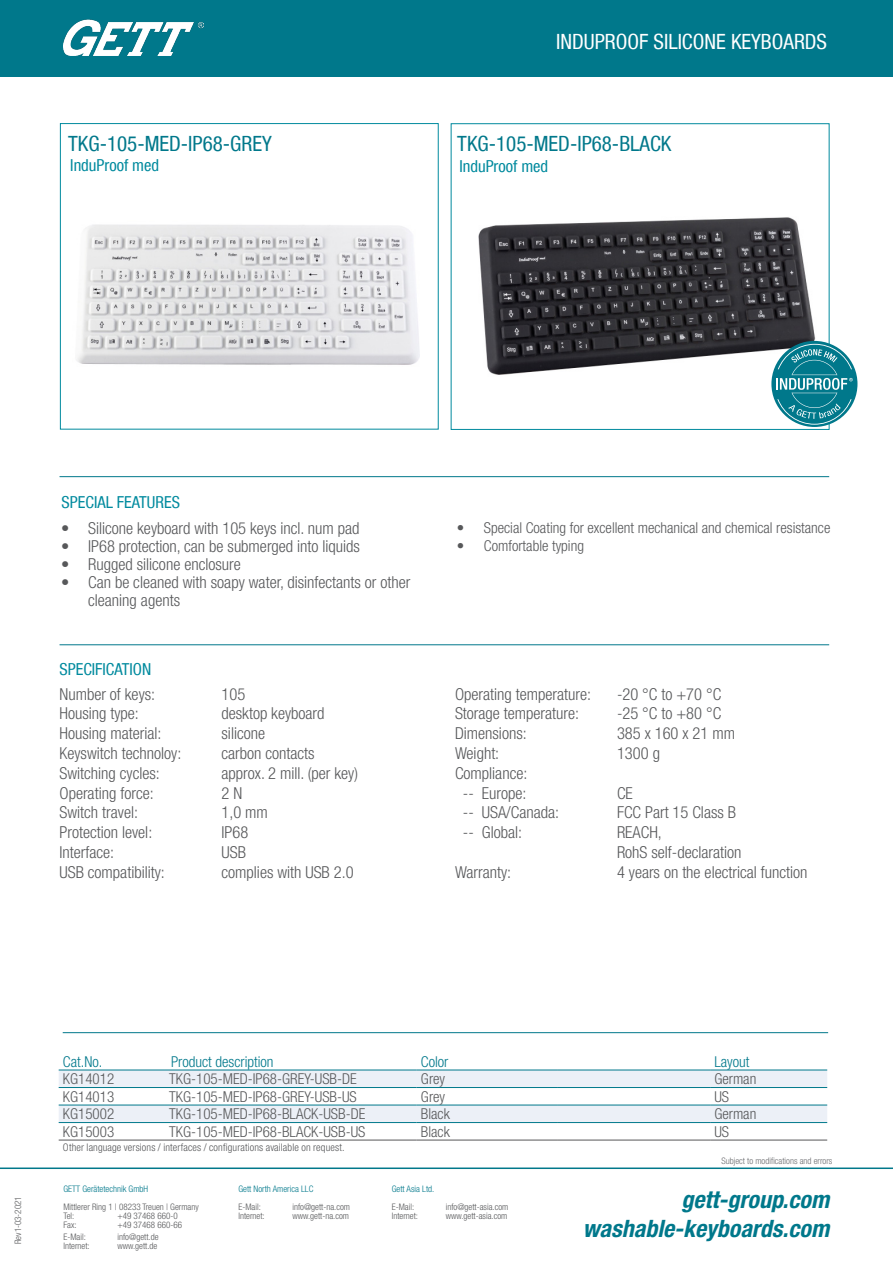
<style>
.page{position:relative;width:893px;height:1263px;background:#fff}
.page>*{position:absolute;margin:0;border:0;box-sizing:border-box;transform-origin:0 0}
.t1{font:italic 700 condensed 24px "Helvetica Neue LT Pro";color:#00788b}
.t2{font:condensed 21px "Helvetica Neue LT Com";color:#00788b}
.t3{font:condensed 21px "Helvetica Neue LT Com";color:#fff}
.t4{font:300 condensed 16.5px/18px "Helvetica Neue LT Com";color:#57585a}
.t5{font:condensed 16.5px "Helvetica Neue LT Com";color:#008a9e}
.t6{font:300 condensed 15px "Helvetica Neue LT Com";color:#57585a}
.t7{font:300 condensed 15px "Helvetica Neue LT Com";color:#00788b}
.t8{font:300 condensed 10.5px "Helvetica Neue LT Com";letter-spacing:.01em;color:#57585a}
.t9{font:300 condensed 9px/9px "Helvetica Neue LT Com";color:#57585a}
.t10{font:300 condensed 9px "Helvetica Neue LT Com";color:#00788b}
.t11{font:300 condensed 9px "Helvetica Neue LT Com";color:#6c6d70}
</style>
<div class="page">
<div style="left:0;top:0;width:893px;height:77px;background:#00788b"></div>
<img style="left:64px;top:19px;width:140px;height:36px">
<hr style="left:0;top:1167px;width:893px;height:2px;background:#00788b">
<hr style="left:60px;top:476px;width:769px;height:1px;background:#00788b">
<hr style="left:60px;top:644px;width:769px;height:1px;background:#00788b">
<img style="left:478px;top:217px;width:346px;height:209px">
<div style="left:451px;top:123px;width:378px;height:307px;border:1px solid #008a9e"></div>
<img style="left:76px;top:224px;width:344px;height:141px">
<div style="left:60px;top:123px;width:379px;height:306px;border:1px solid #008a9e"></div>
<svg style="left:59px;top:1070px;width:768px;height:70px"></svg>
<hr style="left:59px;top:1069px;width:106px;height:1px;background:#00788b">
<hr style="left:165px;top:1069px;width:252px;height:1px;background:#00788b">
<hr style="left:417px;top:1069px;width:140px;height:1px;background:#00788b">
<hr style="left:557px;top:1069px;width:153px;height:1px;background:#00788b">
<hr style="left:710px;top:1069px;width:117px;height:1px;background:#00788b">
<hr style="left:59px;top:1087px;width:106px;height:1px;background:#00788b">
<hr style="left:165px;top:1087px;width:252px;height:1px;background:#00788b">
<hr style="left:417px;top:1087px;width:140px;height:1px;background:#00788b">
<hr style="left:557px;top:1087px;width:153px;height:1px;background:#00788b">
<hr style="left:710px;top:1087px;width:117px;height:1px;background:#00788b">
<hr style="left:59px;top:1105px;width:106px;height:1px;background:#00788b">
<hr style="left:165px;top:1105px;width:252px;height:1px;background:#00788b">
<hr style="left:417px;top:1105px;width:140px;height:1px;background:#00788b">
<hr style="left:557px;top:1105px;width:153px;height:1px;background:#00788b">
<hr style="left:710px;top:1105px;width:117px;height:1px;background:#00788b">
<hr style="left:59px;top:1122px;width:106px;height:1px;background:#00788b">
<hr style="left:165px;top:1122px;width:252px;height:1px;background:#00788b">
<hr style="left:417px;top:1122px;width:140px;height:1px;background:#00788b">
<hr style="left:557px;top:1122px;width:153px;height:1px;background:#00788b">
<hr style="left:710px;top:1122px;width:117px;height:1px;background:#00788b">
<hr style="left:557px;top:1140px;width:153px;height:1px;background:#57585a">
<hr style="left:710px;top:1140px;width:117px;height:1px;background:#57585a">
<hr style="left:59px;top:1140px;width:106px;height:1px;background:#57585a">
<hr style="left:165px;top:1140px;width:252px;height:1px;background:#57585a">
<hr style="left:417px;top:1140px;width:140px;height:1px;background:#57585a">
<div style="left:771px;top:341px;width:86px;height:86px;background:#00788b;border-radius:50%"></div>
<svg style="left:776px;top:344px;width:77px;height:81px"></svg>
<hr style="left:63px;top:1032px;width:765px;height:1px;background:#00788b">
<p class="t2" style="left:68px;top:131px;width:205px">TKG-105-MED-IP68-GREY</p>
<p class="t5" style="left:70px;top:156px;width:90px">InduProof med</p>
<p class="t3" style="left:556px;top:29px;width:272px">INDUPROOF SILICONE KEYBOARDS</p>
<p class="t2" style="left:457px;top:131px;width:216px">TKG-105-MED-IP68-BLACK</p>
<p class="t5" style="left:459px;top:157px;width:90px">InduProof med</p>
<p class="t5" style="left:62px;top:492px;width:120px">SPECIAL FEATURES</p>
<p class="t4" style="left:61px;top:519px;width:300px">• Silicone keyboard with 105 keys incl. num pad</p>
<p class="t4" style="left:61px;top:537px;width:300px">• IP68 protection, can be submerged into liquids</p>
<p class="t4" style="left:61px;top:555px;width:181px">• Rugged silicone enclosure</p>
<p class="t4" style="left:88px;top:573px;width:324px;text-indent:-27px">• Can be cleaned with soapy water, disinfectants or other cleaning agents</p>
<p class="t5" style="left:60px;top:660px;width:93px">SPECIFICATION</p>
<p class="t4" style="left:60px;top:685px;width:97px">Number of keys:</p>
<p class="t4" style="left:222px;top:685px;width:25px">105</p>
<p class="t4" style="left:60px;top:704px;width:81px">Housing type:</p>
<p class="t4" style="left:222px;top:704px;width:104px">desktop keyboard</p>
<p class="t4" style="left:60px;top:724px;width:104px">Housing material:</p>
<p class="t4" style="left:222px;top:724px;width:45px">silicone</p>
<p class="t4" style="left:60px;top:744px;width:123px">Keyswitch technoloy:</p>
<p class="t4" style="left:222px;top:744px;width:95px">carbon contacts</p>
<p class="t4" style="left:60px;top:764px;width:102px">Switching cycles:</p>
<p class="t4" style="left:222px;top:764px;width:138px">approx. 2 mill. (per key)</p>
<p class="t4" style="left:60px;top:784px;width:96px">Operating force:</p>
<p class="t4" style="left:222px;top:784px;width:22px">2 N</p>
<p class="t4" style="left:60px;top:803px;width:80px">Switch travel:</p>
<p class="t4" style="left:222px;top:803px;width:48px">1,0 mm</p>
<p class="t4" style="left:60px;top:823px;width:94px">Protection level:</p>
<p class="t4" style="left:222px;top:823px;width:28px">IP68</p>
<p class="t4" style="left:60px;top:843px;width:56px">Interface:</p>
<p class="t4" style="left:222px;top:843px;width:26px">USB</p>
<p class="t4" style="left:60px;top:863px;width:107px">USB compatibility:</p>
<p class="t4" style="left:222px;top:863px;width:134px">complies with USB 2.0</p>
<p class="t6" style="left:457px;top:519px;width:375px">• Special Coating for excellent mechanical and chemical resistance</p>
<p class="t6" style="left:457px;top:537px;width:129px">• Comfortable typing</p>
<p class="t4" style="left:455px;top:685px;width:138px">Operating temperature:</p>
<p class="t4" style="left:617px;top:685px;width:106px">-20 °C to +70 °C</p>
<p class="t4" style="left:455px;top:704px;width:126px">Storage temperature:</p>
<p class="t4" style="left:617px;top:704px;width:106px">-25 °C to +80 °C</p>
<p class="t4" style="left:455px;top:724px;width:73px">Dimensions:</p>
<p class="t4" style="left:617px;top:724px;width:120px">385 x 160 x 21 mm</p>
<p class="t4" style="left:455px;top:744px;width:46px">Weight:</p>
<p class="t4" style="left:617px;top:744px;width:44px">1300 g</p>
<p class="t4" style="left:455px;top:764px;width:74px">Compliance:</p>
<p class="t4" style="left:463px;top:784px;width:65px">-- Europe:</p>
<p class="t4" style="left:617px;top:784px;width:17px">CE</p>
<p class="t4" style="left:463px;top:803px;width:98px">-- USA/Canada:</p>
<p class="t4" style="left:617px;top:803px;width:121px">FCC Part 15 Class B</p>
<p class="t4" style="left:463px;top:823px;width:61px">-- Global:</p>
<p class="t4" style="left:617px;top:823px;width:46px">REACH,</p>
<p class="t4" style="left:617px;top:843px;width:126px">RohS self-declaration</p>
<p class="t4" style="left:455px;top:863px;width:58px">Warranty:</p>
<p class="t4" style="left:617px;top:863px;width:192px">4 years on the electrical function</p>
<p class="t9" style="left:13px;top:1244px;width:49px;rotate:-90deg">Rev1-03-2021</p>
<p class="t7" style="left:63px;top:1053px;width:41px">Cat.No.</p>
<p class="t7" style="left:171px;top:1053px;width:104px">Product description</p>
<p class="t7" style="left:421px;top:1053px;width:29px">Color</p>
<p class="t7" style="left:714px;top:1053px;width:37px">Layout</p>
<p class="t6" style="left:63px;top:1070px;width:53px">KG14012</p>
<p class="t6" style="left:169px;top:1070px;width:189px">TKG-105-MED-IP68-GREY-USB-DE</p>
<p class="t6" style="left:421px;top:1070px;width:26px">Grey</p>
<p class="t6" style="left:714px;top:1070px;width:43px">German</p>
<p class="t6" style="left:63px;top:1088px;width:53px">KG14013</p>
<p class="t6" style="left:169px;top:1088px;width:189px">TKG-105-MED-IP68-GREY-USB-US</p>
<p class="t6" style="left:421px;top:1088px;width:26px">Grey</p>
<p class="t6" style="left:714px;top:1088px;width:16px">US</p>
<p class="t6" style="left:63px;top:1105px;width:53px">KG15002</p>
<p class="t6" style="left:169px;top:1105px;width:198px">TKG-105-MED-IP68-BLACK-USB-DE</p>
<p class="t6" style="left:421px;top:1105px;width:30px">Black</p>
<p class="t6" style="left:714px;top:1105px;width:43px">German</p>
<p class="t6" style="left:63px;top:1123px;width:53px">KG15003</p>
<p class="t6" style="left:169px;top:1123px;width:198px">TKG-105-MED-IP68-BLACK-USB-US</p>
<p class="t6" style="left:421px;top:1123px;width:30px">Black</p>
<p class="t6" style="left:714px;top:1123px;width:16px">US</p>
<p class="t8" style="left:63px;top:1141px;width:283px">Other language versions / interfaces / configurations available on request.</p>
<p class="t10" style="left:63px;top:1183px;width:86px">GETT Gerätetechnik GmbH</p>
<p class="t9" style="left:63px;top:1202px;width:137px">Mittlerer Ring 1 | 08233 Treuen | Germany<br>Tel:</p>
<p class="t9" style="left:117px;top:1211px;width:62px">+49 37468 660-0</p>
<p class="t9" style="left:63px;top:1220px;width:15px">Fax:</p>
<p class="t9" style="left:117px;top:1220px;width:66px">+49 37468 660-66</p>
<p class="t9" style="left:63px;top:1232px;width:24px">E-Mail:</p>
<p class="t9" style="left:117px;top:1232px;width:43px">info@gett.de</p>
<p class="t9" style="left:63px;top:1241px;width:28px">Internet:</p>
<p class="t9" style="left:117px;top:1241px;width:41px">www.gett.de</p>
<p class="t10" style="left:238px;top:1183px;width:76px">Gett North America LLC</p>
<p class="t9" style="left:238px;top:1202px;width:24px">E-Mail:</p>
<p class="t9" style="left:292px;top:1202px;width:59px">info@gett-na.com</p>
<p class="t9" style="left:238px;top:1211px;width:28px">Internet:</p>
<p class="t9" style="left:292px;top:1211px;width:58px">www.gett-na.com</p>
<p class="t10" style="left:392px;top:1183px;width:44px">Gett Asia Ltd.</p>
<p class="t9" style="left:392px;top:1202px;width:24px">E-Mail:</p>
<p class="t9" style="left:446px;top:1202px;width:64px">info@gett-asia.com</p>
<p class="t9" style="left:392px;top:1211px;width:28px">Internet:</p>
<p class="t9" style="left:446px;top:1211px;width:63px">www.gett-asia.com</p>
<p class="t11" style="left:721px;top:1156px;width:112px">Subject to modifications and errors</p>
<p class="t1" style="left:681px;top:1185px;width:149px">gett-group.com</p>
<p class="t1" style="left:583px;top:1214px;width:248px">washable-keyboards.com</p>
</div>
